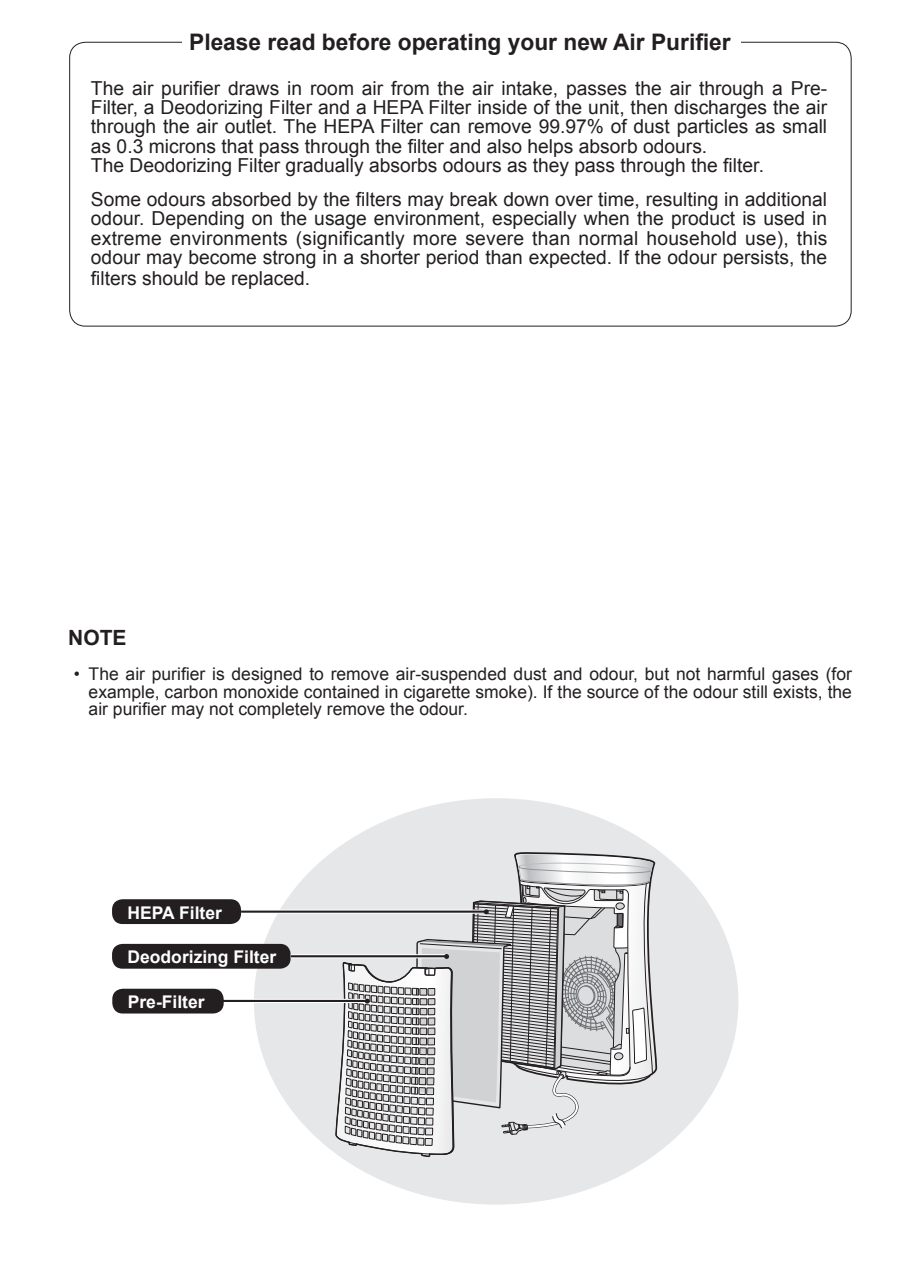
<style>
.page{position:relative;width:902px;height:1274px;background:#fff}
.page>*{position:absolute;margin:0;border:0;box-sizing:border-box;transform-origin:0 0}
.t1{font:700 22.75px "Arial";color:#231f20}
.t2{font:700 21px "Arial";color:#231f20}
.t3{font:19.25px/19.2px "Arial";color:#231f20}
.t4{font:17.5px/17.5px "Arial";color:#231f20;text-align:justify}
.t5{font:700 17.5px "Arial";color:#fff}
</style>
<div class="page">
<div style="left:254px;top:798px;width:484px;height:407px;background:#e6e7e9;border-radius:50%"></div>
<div style="left:112px;top:899px;width:129px;height:25px;background:#231f20;border-radius:10px"></div>
<svg style="left:241px;top:910px;width:94px;height:4px"></svg>
<hr style="left:241px;top:911px;width:246px;height:2px;background:#231f20">
<div style="left:112px;top:944px;width:179px;height:25px;background:#231f20;border-radius:10px"></div>
<svg style="left:224px;top:999px;width:111px;height:4px"></svg>
<hr style="left:221px;top:1000px;width:147px;height:2px;background:#231f20">
<svg style="left:291px;top:954px;width:44px;height:4px"></svg>
<hr style="left:291px;top:955px;width:156px;height:2px;background:#231f20">
<svg style="left:335px;top:852px;width:321px;height:351px"></svg>
<div style="left:112px;top:989px;width:112px;height:25px;background:#231f20;border-radius:10px"></div>
<p class="t1" style="left:189px;top:27px;width:543px">Please read before operating your new Air Purifier</p>
<p class="t3" style="left:91px;top:79px;width:738px">The air purifier draws in room air from the air intake, passes the air through a Pre-Filter, a Deodorizing Filter and a HEPA Filter inside of the unit, then discharges the air through the air outlet. The HEPA Filter can remove 99.97% of dust particles as small as 0.3 microns that pass through the filter and also helps absorb odours.<br>The Deodorizing Filter gradually absorbs odours as they pass through the filter.</p>
<p class="t3" style="left:91px;top:190px;width:738px;text-align:justify">Some odours absorbed by the filters may break down over time, resulting in additional odour. Depending on the usage environment, especially when the product is used in extreme environments (significantly more severe than normal household use), this odour may become strong in a shorter period than expected. If the odour persists, the</p>
<p class="t3" style="left:91px;top:269px;width:221px">filters should be replaced.</p>
<p class="t2" style="left:68px;top:624px;width:60px">NOTE</p>
<p class="t4" style="left:89px;top:666px;width:765px;text-indent:-15px">• The air purifier is designed to remove air-suspended dust and odour, but not harmful gases (for example, carbon monoxide contained in cigarette smoke). If the source of the odour still exists, the air purifier may not completely remove the odour.</p>
<p class="t5" style="left:128px;top:901px;width:96px">HEPA Filter</p>
<p class="t5" style="left:128px;top:946px;width:150px">Deodorizing Filter</p>
<p class="t5" style="left:128px;top:990px;width:78px">Pre-Filter</p>
</div>
